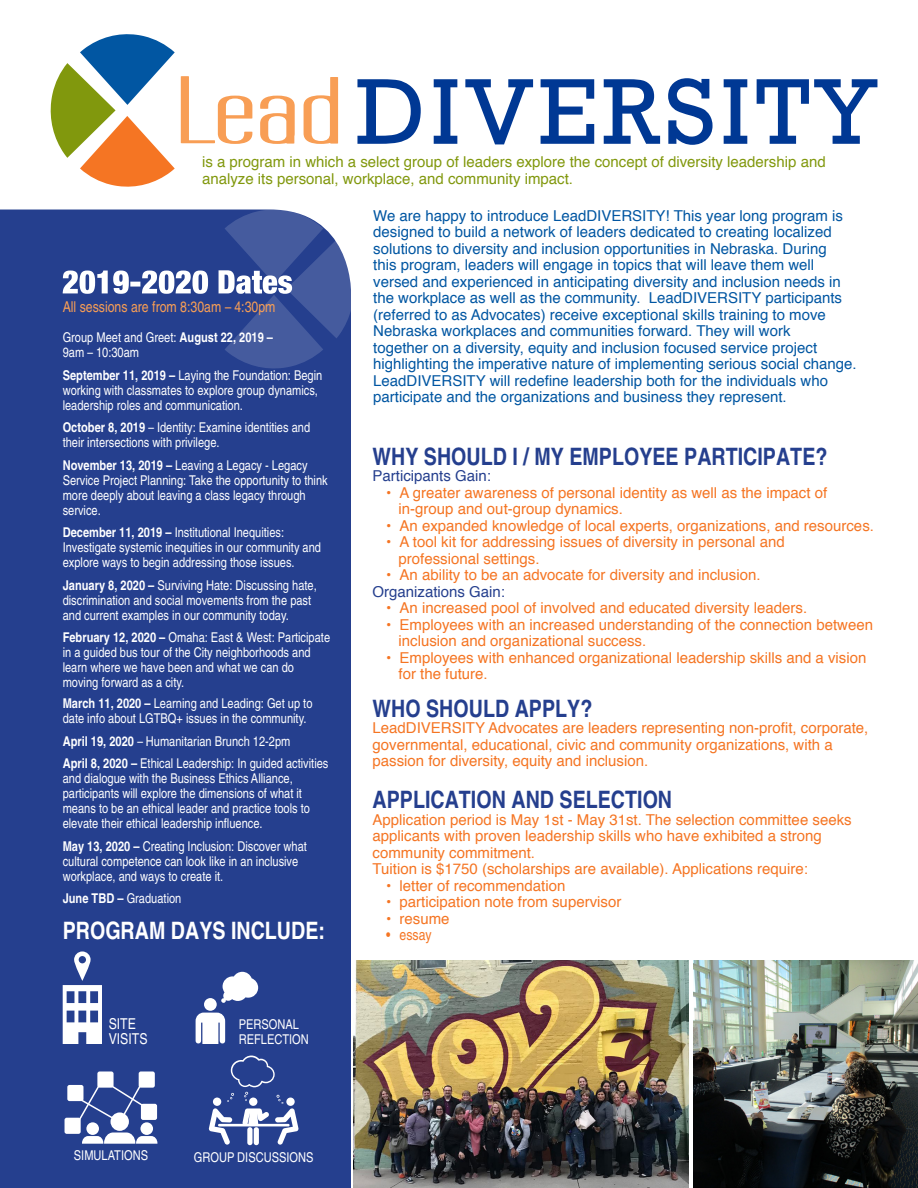
<style>
.page{position:relative;width:918px;height:1188px;background:#fff}
.page>*{position:absolute;margin:0;border:0;box-sizing:border-box;transform-origin:0 0}
.Narrow_Body{font:700 condensed 24px "Helvetica";color:#253f8e}
.Narrow_Body-2{font:700 condensed 24px "Helvetica";color:#fff}
.Narrow_Body-3{font:15px/16.5px "Helvetica";color:#f57523}
.Body_Regular{font:15px/16.5px "Helvetica";color:#0156a2}
.Body_Regular-2{font:15px/16.5px "Helvetica";color:#81980d}
.Narrow_Body-4{font:15px "Helvetica";color:#253f8e}
.t1{font:condensed 15px "Helvetica";color:#f89e55}
.Narrow_Body-5{font:condensed 15px/15px "Helvetica";color:#fff}
.t2{font:condensed 15px "Helvetica";color:#f57523}
.Narrow_Body-6{font:condensed 13.5px/15px "Helvetica";color:#fff}
.s1{font-weight:700}
</style>
<div class="page">
<div style="left:0;top:210px;width:351px;height:978px;background:#253f8e"></div>
<svg style="left:357px;top:79px;width:64px;height:65px"></svg>
<svg style="left:434px;top:79px;width:23px;height:65px"></svg>
<svg style="left:465px;top:79px;width:68px;height:65px"></svg>
<svg style="left:541px;top:79px;width:53px;height:65px"></svg>
<svg style="left:604px;top:79px;width:56px;height:65px"></svg>
<svg style="left:668px;top:78px;width:45px;height:67px"></svg>
<svg style="left:724px;top:79px;width:23px;height:65px"></svg>
<svg style="left:757px;top:79px;width:120px;height:65px"></svg>
<svg style="left:181px;top:76px;width:71px;height:68px"></svg>
<svg style="left:260px;top:96px;width:35px;height:48px"></svg>
<svg style="left:304px;top:77px;width:34px;height:67px"></svg>
<svg style="left:50px;top:34px;width:125px;height:153px"></svg>
<svg style="left:63px;top:209px;width:288px;height:161px;background:#41589c"></svg>
<img style="left:693px;top:960px;width:225px;height:228px">
<svg style="left:63px;top:951px;width:39px;height:93px"></svg>
<svg style="left:209px;top:1056px;width:90px;height:89px"></svg>
<div style="left:97px;top:1071px;width:17px;height:17px;background:#fff;border-radius:2px"></div>
<div style="left:141px;top:1104px;width:16px;height:16px;background:#fff;border-radius:2px"></div>
<div style="left:65px;top:1118px;width:16px;height:16px;background:#fff;border-radius:2px"></div>
<div style="left:67px;top:1085px;width:16px;height:16px;background:#fff;border-radius:2px"></div>
<div style="left:111px;top:1112px;width:18px;height:19px;background:#fff;border-radius:50%"></div>
<div style="left:140px;top:1122px;width:13px;height:13px;background:#fff;border-radius:50%"></div>
<div style="left:86px;top:1122px;width:13px;height:13px;background:#fff;border-radius:50%"></div>
<svg style="left:82px;top:1133px;width:75px;height:11px"></svg>
<div style="left:139px;top:1071px;width:16px;height:17px;background:#fff;border-radius:2px"></div>
<svg style="left:77px;top:1083px;width:68px;height:41px"></svg>
<svg style="left:221px;top:972px;width:37px;height:31px"></svg>
<svg style="left:196px;top:1013px;width:29px;height:31px"></svg>
<div style="left:204px;top:998px;width:13px;height:13px;background:#fff;border-radius:50%"></div>
<img style="left:354px;top:960px;width:334px;height:228px">
<p class="Body_Regular-2" style="left:202px;top:154px;width:625px">is a program in which a select group of leaders explore the concept of diversity leadership and analyze its personal, workplace, and community impact.</p>
<p class="t1" style="left:63px;top:298px;width:214px">All sessions are from 8:30am – 4:30pm</p>
<p class="Narrow_Body-6" style="left:63px;top:330px;width:212px">Group Meet and Greet: <span class="s1">August 22, 2019 –<br></span>9am – 10:30am</p>
<p class="Narrow_Body-6" style="left:63px;top:367px;width:261px"><span class="s1">September 11, 2019 –</span> Laying the Foundation: Begin working with classmates to explore group dynamics, leadership roles and communication.</p>
<p class="Narrow_Body-6" style="left:63px;top:420px;width:249px"><span class="s1">October 8, 2019</span> – Identity: Examine identities and their intersections with privilege.</p>
<p class="Narrow_Body-6" style="left:63px;top:457px;width:267px"><span class="s1">November 13, 2019 –</span> Leaving a Legacy - Legacy Service Project Planning: Take the opportunity to think more deeply about leaving a class legacy through service.</p>
<p class="Narrow_Body-6" style="left:63px;top:525px;width:260px"><span class="s1">December 11, 2019 –</span> Institutional Inequities:<br>Investigate systemic inequities in our community and explore ways to begin addressing those issues.</p>
<p class="Narrow_Body-6" style="left:63px;top:577px;width:256px"><span class="s1">January 8, 2020 –</span> Surviving Hate: Discussing hate, discrimination and social movements from the past and current examples in our community today.</p>
<p class="Narrow_Body-6" style="left:63px;top:630px;width:269px"><span class="s1">February 12, 2020 –</span> Omaha: East &amp; West: Participate in a guided bus tour of the City neighborhoods and learn where we have been and what we can do moving forward as a city.</p>
<p class="Narrow_Body-6" style="left:63px;top:696px;width:251px"><span class="s1">March 11, 2020 –</span> Learning and Leading: Get up to date info about LGTBQ+ issues in the community.</p>
<p class="Narrow_Body-6" style="left:63px;top:733px;width:229px"><span class="s1">April 19, 2020</span> – Humanitarian Brunch 12-2pm</p>
<p class="Narrow_Body-6" style="left:63px;top:756px;width:267px"><span class="s1">April 8, 2020 –</span> Ethical Leadership: In guided activities and dialogue with the Business Ethics Alliance, participants will explore the dimensions of what it means to be an ethical leader and practice tools to elevate their ethical leadership influence.</p>
<p class="Narrow_Body-6" style="left:63px;top:838px;width:246px"><span class="s1">May 13, 2020 –</span> Creating Inclusion: Discover what cultural competence can look like in an inclusive workplace, and ways to create it.</p>
<p class="Narrow_Body-6" style="left:63px;top:891px;width:120px"><span class="s1">June TBD –</span> Graduation</p>
<p class="Narrow_Body-2" style="left:63px;top:916px;width:264px">PROGRAM DAYS INCLUDE:</p>
<p class="Narrow_Body-5" style="left:109px;top:1016px;width:40px">SITE<br>VISITS</p>
<p class="Narrow_Body-6" style="left:239px;top:1017px;width:72px">PERSONAL<br>REFLECTION</p>
<p class="Narrow_Body-6" style="left:74px;top:1148px;width:76px">SIMULATIONS</p>
<p class="Narrow_Body-6" style="left:194px;top:1149px;width:121px">GROUP DISCUSSIONS</p>
<p class="Body_Regular" style="left:373px;top:208px;width:485px">We are happy to introduce LeadDIVERSITY! This year long program is designed to build a network of leaders dedicated to creating localized solutions to diversity and inclusion opportunities in Nebraska. During<br>this program, leaders will engage in topics that will leave them well versed and experienced in anticipating diversity and inclusion needs in the workplace as well as the community. LeadDIVERSITY participants (referred to as Advocates) receive exceptional skills training to move Nebraska workplaces and communities forward. They will work<br>together on a diversity, equity and inclusion focused service project highlighting the imperative nature of implementing serious social change.<br>LeadDIVERSITY will redefine leadership both for the individuals who participate and the organizations and business they represent.</p>
<p class="Narrow_Body" style="left:373px;top:441px;width:456px">WHY SHOULD I / MY EMPLOYEE PARTICIPATE?</p>
<p class="Narrow_Body-4" style="left:373px;top:464px;width:120px">Participants Gain:</p>
<p class="Narrow_Body-3" style="left:399px;top:485px;width:430px;text-indent:-13px">• A greater awareness of personal identity as well as the impact of in-group and out-group dynamics.</p>
<p class="Narrow_Body-3" style="left:386px;top:518px;width:489px">• An expanded knowledge of local experts, organizations, and resources.</p>
<p class="Narrow_Body-3" style="left:399px;top:534px;width:388px;text-indent:-13px">• A tool kit for addressing issues of diversity in personal and professional settings.</p>
<p class="Narrow_Body-3" style="left:386px;top:567px;width:376px">• An ability to be an advocate for diversity and inclusion.</p>
<p class="Narrow_Body-4" style="left:373px;top:580px;width:134px">Organizations Gain:</p>
<p class="Narrow_Body-3" style="left:386px;top:600px;width:423px">• An increased pool of involved and educated diversity leaders.</p>
<p class="Narrow_Body-3" style="left:399px;top:617px;width:476px;text-indent:-13px">• Employees with an increased understanding of the connection between inclusion and organizational success.</p>
<p class="Narrow_Body-3" style="left:399px;top:650px;width:469px;text-indent:-13px">• Employees with enhanced organizational leadership skills and a vision for the future.</p>
<p class="Narrow_Body" style="left:373px;top:693px;width:221px">WHO SHOULD APPLY?</p>
<p class="Narrow_Body-3" style="left:373px;top:720px;width:497px">LeadDIVERSITY Advocates are leaders representing non-profit, corporate, governmental, educational, civic and community organizations, with a passion for diversity, equity and inclusion.</p>
<p class="Narrow_Body" style="left:373px;top:785px;width:301px">APPLICATION AND SELECTION</p>
<p class="Narrow_Body-3" style="left:373px;top:812px;width:481px">Application period is May 1st - May 31st. The selection committee seeks applicants with proven leadership skills who have exhibited a strong community commitment.</p>
<p class="Narrow_Body-3" style="left:373px;top:861px;width:437px">Tuition is $1750 (scholarships are available). Applications require:</p>
<p class="Narrow_Body-3" style="left:386px;top:878px;width:181px">• letter of recommendation</p>
<p class="Narrow_Body-3" style="left:386px;top:894px;width:237px">• participation note from supervisor</p>
<p class="Narrow_Body-3" style="left:386px;top:911px;width:65px">• resume</p>
<p class="t2" style="left:386px;top:926px;width:47px">• essay</p>
</div>
